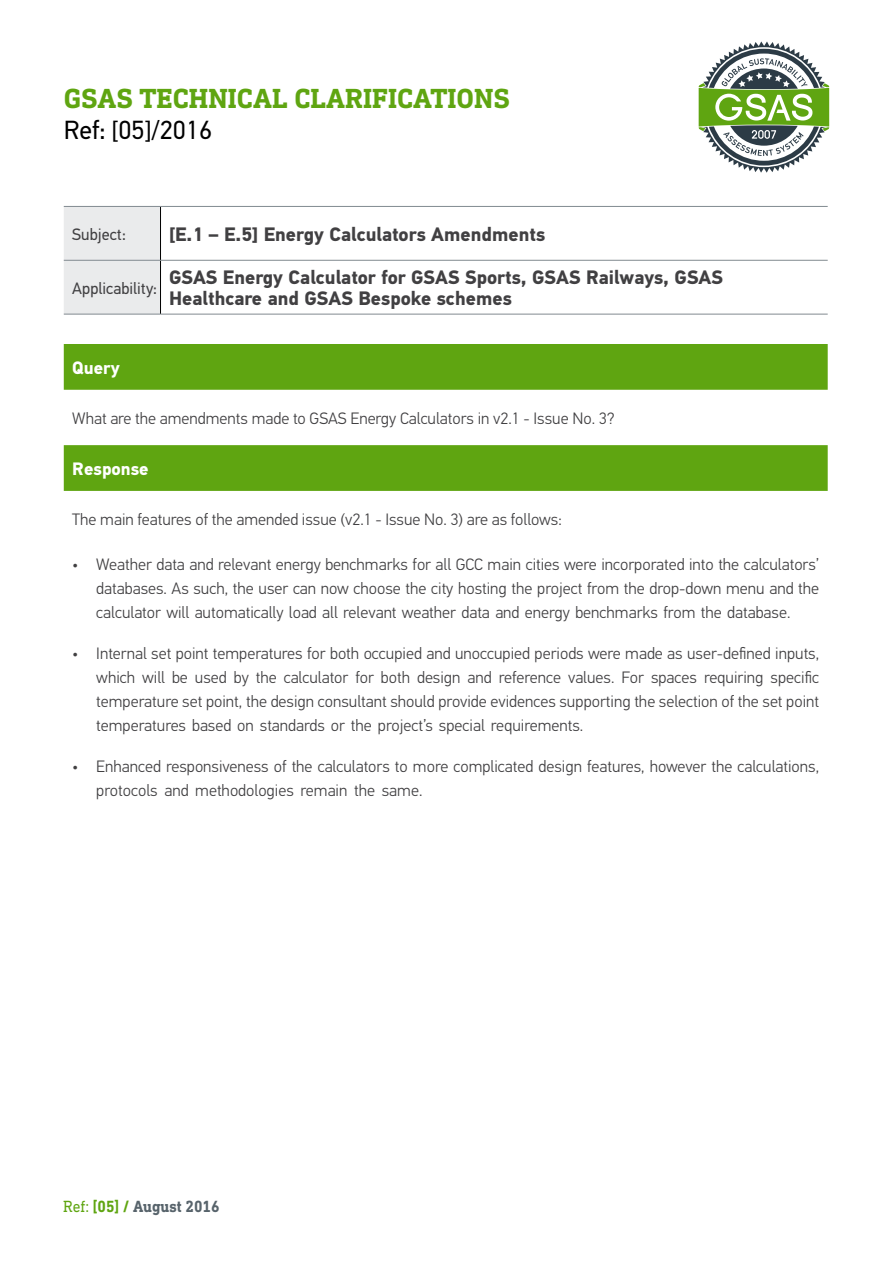
<style>
.page{position:relative;width:893px;height:1263px;background:#fff}
.page>*{position:absolute;margin:0;border:0;box-sizing:border-box;transform-origin:0 0}
.t1{font:700 28.2px "DIN Next Slab Pro";color:#5fa511}
.t2{font:26.25px "PF Din Text Universal";color:#000}
.t3{font:700 19.5px/21px "PF Din Text Universal";color:#414042}
.t4{font:700 18px "PF Din Text Universal";color:#fff}
.t5{font:300 16.5px/24px "PF Din Text Universal";color:#414042;text-align:justify}
.t6{font:16.5px "PF Din Text Universal";color:#414042}
.t7{font:700 16.5px "DIN Next Slab Pro";color:#57636b;scale:.93 1}
.s1{font-weight:400;color:#5fa511}
.s2{color:#5fa511}
</style>
<div class="page">
<div style="left:64px;top:207px;width:96px;height:107px;background:#eaebec"></div>
<svg style="left:64px;top:344px;width:764px;height:147px;fill:#5fa511"></svg>
<hr style="left:160px;top:207px;width:1px;height:53px;background:#000">
<hr style="left:160px;top:260px;width:1px;height:54px;background:#000">
<hr style="left:64px;top:260px;width:97px;height:1px;background:#818a90">
<hr style="left:161px;top:260px;width:667px;height:1px;background:#818a90">
<hr style="left:64px;top:206px;width:97px;height:1px;background:#818a90">
<hr style="left:161px;top:206px;width:667px;height:1px;background:#818a90">
<hr style="left:64px;top:314px;width:97px;height:1px;background:#818a90">
<hr style="left:161px;top:314px;width:667px;height:1px;background:#818a90">
<svg style="left:699px;top:41px;width:130px;height:132px"></svg>
<h1 class="t1" style="left:64px;top:82px;width:448px">GSAS TECHNICAL CLARIFICATIONS</h1>
<h2 class="t2" style="left:64px;top:114px;width:150px">Ref: [05]/2016</h2>
<p class="t6" style="left:72px;top:224px;width:55px">Subject:</p>
<p class="t3" style="left:169px;top:225px;width:378px">[E.1 – E.5] Energy Calculators Amendments</p>
<p class="t6" style="left:72px;top:278px;width:86px">Applicability:</p>
<p class="t3" style="left:169px;top:268px;width:555px">GSAS Energy Calculator for GSAS Sports, GSAS Railways, GSAS<br>Healthcare and GSAS Bespoke schemes</p>
<p class="t4" style="left:72px;top:356px;width:49px">Query</p>
<p class="t5" style="left:72px;top:407px;width:544px">What are the amendments made to GSAS Energy Calculators in v2.1 - Issue No. 3?</p>
<p class="t4" style="left:72px;top:457px;width:78px">Response</p>
<p class="t5" style="left:72px;top:508px;width:491px">The main features of the amended issue (v2.1 - Issue No. 3) are as follows:</p>
<p class="t5" style="left:96px;top:554px;width:724px;text-indent:-24px">• Weather data and relevant energy benchmarks for all GCC main cities were incorporated into the calculators’ databases. As such, the user can now choose the city hosting the project from the drop-down menu and the calculator will automatically load all relevant weather data and energy benchmarks from the database.</p>
<p class="t5" style="left:96px;top:643px;width:724px;text-indent:-24px">• Internal set point temperatures for both occupied and unoccupied periods were made as user-defined inputs, which will be used by the calculator for both design and reference values. For spaces requiring specific temperature set point, the design consultant should provide evidences supporting the selection of the set point temperatures based on standards or the project’s special requirements.</p>
<p class="t5" style="left:96px;top:756px;width:724px;text-indent:-24px">• Enhanced responsiveness of the calculators to more complicated design features, however the calculations, protocols and methodologies remain the same.</p>
<p class="t7" style="left:63px;top:1197px;width:170px"><span class="s1">Ref:</span> <span class="s2">[05] /</span> August 2016</p>
</div>
